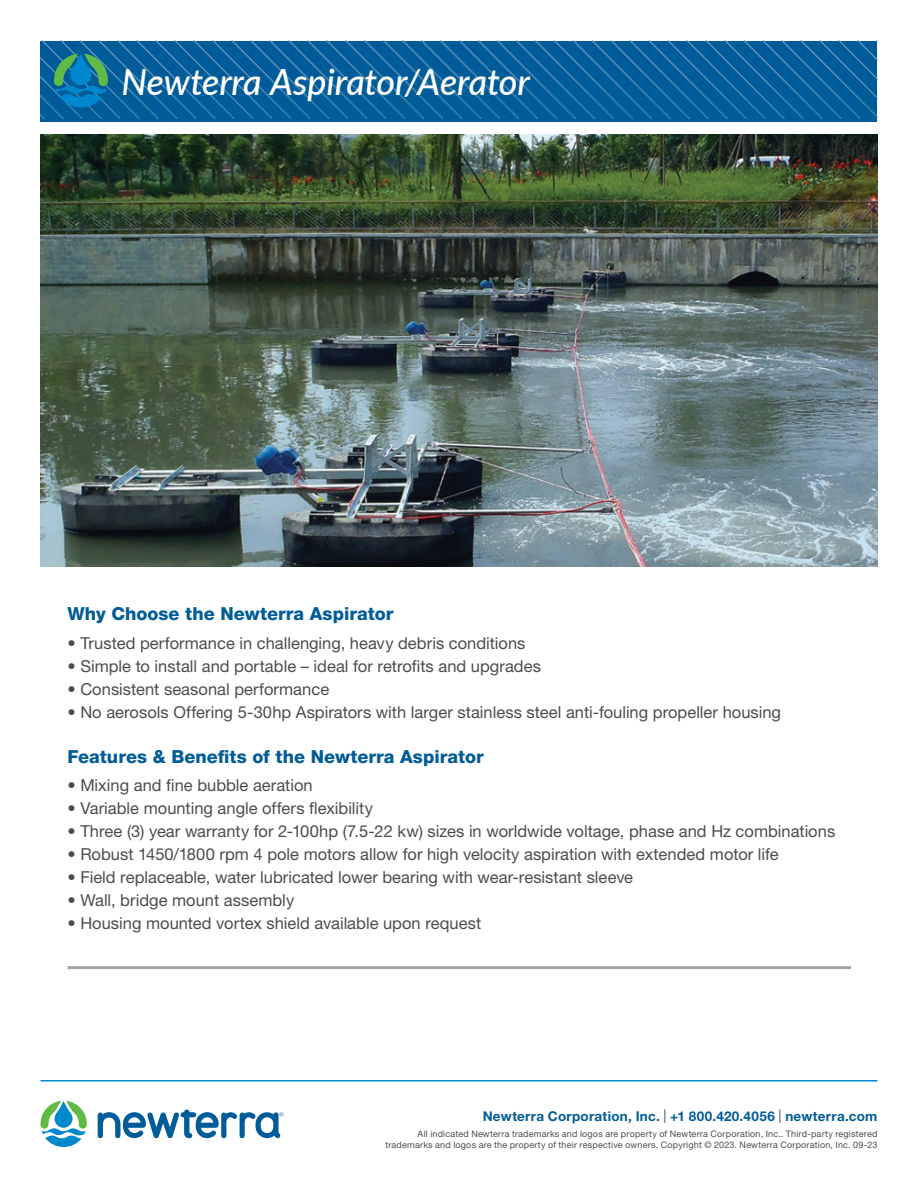
<style>
.page{position:relative;width:918px;height:1188px;background:#fff}
.page>*{position:absolute;margin:0;border:0;box-sizing:border-box;transform-origin:0 0}
.t1{font:italic 500 36px "Lato";letter-spacing:-.005em;color:#fff}
.t2{font:800 18px "Helvetica Neue LT Std";color:#005c98}
.t3{font:16.5px "Helvetica Neue LT Std";color:#4b4c4d}
.t4{font:700 13.5px "Helvetica Neue LT Std";letter-spacing:.02em;color:#005c98}
.t5{font:9px/10.8px "Helvetica Neue LT Std";letter-spacing:.025em;color:#4b4c4d;text-align:right}
.s1{font-weight:400;color:#4b4c4d}
</style>
<div class="page">
<hr style="left:68px;top:966px;width:783px;height:3px;background:#a3a4a8">
<hr style="left:40px;top:1080px;width:838px;height:2px;background:#0088ce">
<div style="left:40px;top:41px;width:837px;height:81px;background:#005c98"></div>
<img style="left:860px;top:41px;width:17px;height:76px">
<img style="left:841px;top:41px;width:19px;height:78px">
<img style="left:823px;top:41px;width:18px;height:78px">
<img style="left:804px;top:41px;width:19px;height:78px">
<img style="left:785px;top:41px;width:19px;height:78px">
<img style="left:766px;top:41px;width:19px;height:78px">
<img style="left:747px;top:41px;width:19px;height:78px">
<img style="left:728px;top:41px;width:19px;height:78px">
<img style="left:709px;top:41px;width:19px;height:78px">
<img style="left:690px;top:41px;width:19px;height:78px">
<img style="left:671px;top:41px;width:19px;height:78px">
<img style="left:652px;top:41px;width:19px;height:78px">
<img style="left:633px;top:41px;width:19px;height:78px">
<img style="left:614px;top:41px;width:19px;height:78px">
<img style="left:595px;top:41px;width:19px;height:78px">
<img style="left:576px;top:41px;width:19px;height:78px">
<img style="left:557px;top:41px;width:19px;height:78px">
<img style="left:538px;top:41px;width:19px;height:78px">
<img style="left:519px;top:41px;width:19px;height:78px">
<img style="left:500px;top:41px;width:19px;height:78px">
<img style="left:481px;top:41px;width:19px;height:78px">
<img style="left:462px;top:41px;width:19px;height:78px">
<img style="left:443px;top:41px;width:19px;height:78px">
<img style="left:424px;top:41px;width:19px;height:78px">
<img style="left:405px;top:41px;width:19px;height:78px">
<img style="left:386px;top:41px;width:19px;height:78px">
<img style="left:367px;top:41px;width:19px;height:78px">
<img style="left:348px;top:41px;width:19px;height:78px">
<img style="left:329px;top:41px;width:19px;height:78px">
<img style="left:310px;top:41px;width:19px;height:78px">
<img style="left:291px;top:41px;width:19px;height:78px">
<img style="left:272px;top:41px;width:19px;height:78px">
<img style="left:253px;top:41px;width:19px;height:78px">
<img style="left:234px;top:41px;width:19px;height:78px">
<img style="left:215px;top:41px;width:19px;height:78px">
<img style="left:196px;top:41px;width:19px;height:78px">
<img style="left:177px;top:41px;width:19px;height:78px">
<img style="left:158px;top:41px;width:19px;height:78px">
<img style="left:139px;top:41px;width:19px;height:78px">
<img style="left:121px;top:41px;width:18px;height:78px">
<img style="left:42px;top:41px;width:79px;height:78px">
<img style="left:41px;top:57px;width:61px;height:62px">
<img style="left:41px;top:76px;width:42px;height:43px">
<img style="left:41px;top:95px;width:23px;height:24px">
<svg style="left:41px;top:114px;width:4px;height:5px"></svg>
<svg style="left:54px;top:53px;width:54px;height:54px"></svg>
<img style="left:40px;top:135px;width:837px;height:432px">
<svg style="left:40px;top:1101px;width:47px;height:46px"></svg>
<svg style="left:98px;top:1110px;width:185px;height:28px"></svg>
<p class="t1" style="left:122px;top:57px;width:410px">Newterra Aspirator/Aerator</p>
<h3 class="t2" style="left:68px;top:603px;width:327px">Why Choose the Newterra Aspirator</h3>
<p class="t3" style="left:68px;top:633px;width:460px">• Trusted performance in challenging, heavy debris conditions</p>
<p class="t3" style="left:68px;top:656px;width:475px">• Simple to install and portable – ideal for retroÿts and upgrades</p>
<p class="t3" style="left:68px;top:679px;width:263px">• Consistent seasonal performance</p>
<p class="t3" style="left:68px;top:702px;width:715px">• No aerosols Offering 5-30hp Aspirators with larger stainless steel anti-fouling propeller housing</p>
<h3 class="t2" style="left:68px;top:745px;width:418px">Features &amp; Beneÿts of the Newterra Aspirator</h3>
<p class="t3" style="left:68px;top:775px;width:247px">• Mixing and ÿne bubble aeration</p>
<p class="t3" style="left:68px;top:798px;width:307px">• Variable mounting angle offers ˜exibility</p>
<p class="t3" style="left:68px;top:821px;width:769px">• Three (3) year warranty for 2-100hp (7.5-22 kw) sizes in worldwide voltage, phase and Hz combinations</p>
<p class="t3" style="left:68px;top:844px;width:713px">• Robust 1450/1800 rpm 4 pole motors allow for high velocity aspiration with extended motor life</p>
<p class="t3" style="left:68px;top:867px;width:567px">• Field replaceable, water lubricated lower bearing with wear-resistant sleeve</p>
<p class="t3" style="left:68px;top:890px;width:228px">• Wall, bridge mount assembly</p>
<p class="t3" style="left:68px;top:913px;width:415px">• Housing mounted vortex shield available upon request</p>
<p class="t4" style="left:483px;top:1107px;width:396px">Newterra Corporation, Inc. <span class="s1">|</span> +1 800.420.4056 <span class="s1">|</span> newterra.com</p>
<p class="t5" style="left:385px;top:1128px;width:494px">All indicated Newterra trademarks and logos are property of Newterra Corporation, Inc.. Third-party registered trademarks and logos are the property of their respective owners. Copyright © 2023. Newterra Corporation, Inc. 09-23</p>
</div>
